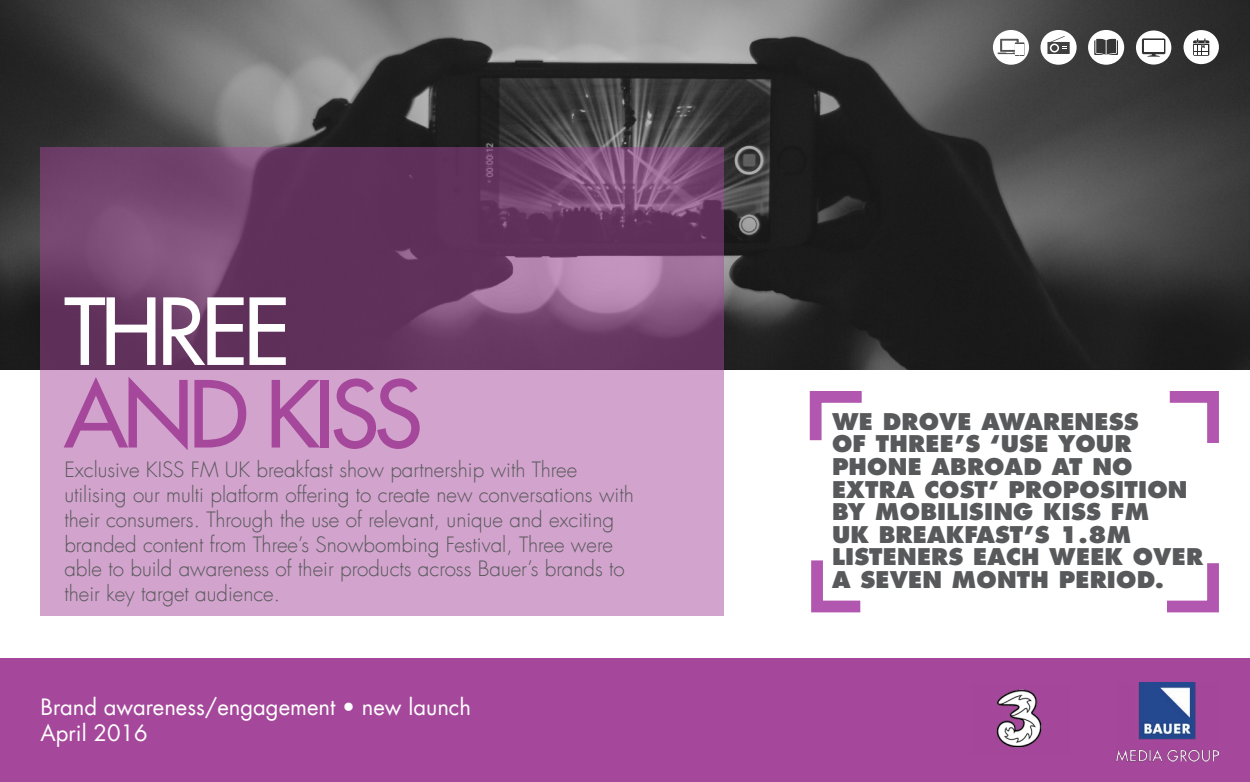
<style>
.page{position:relative;width:1250px;height:782px;background:#fff}
.page>*{position:absolute;margin:0;border:0;box-sizing:border-box;transform-origin:0 0}
.t1{font:500 89.56px "Futura Com";letter-spacing:-.05em;color:#a5489b}
.t2{font:500 89.56px "Futura Com";letter-spacing:-.05em;color:#fff}
.t3{font:800 22.5px/22.5px "Futura Com";letter-spacing:.01em;color:#58595b}
.t4{font:22px/26.4px "Futura Com";color:#fff}
.t5{font:300 20.62px/24.8px "Futura Com";color:#58595b}
</style>
<div class="page">
<img style="left:0;top:0;width:1250px;height:369px">
<svg style="left:1088px;top:30px;width:36px;height:35px"></svg>
<svg style="left:993px;top:30px;width:36px;height:35px"></svg>
<svg style="left:1040px;top:30px;width:37px;height:35px"></svg>
<svg style="left:1136px;top:30px;width:35px;height:35px"></svg>
<svg style="left:1184px;top:30px;width:35px;height:34px"></svg>
<div style="left:0;top:658px;width:1250px;height:123px;background:#a5489b"></div>
<img style="left:1116px;top:682px;width:102px;height:79px">
<svg style="left:41px;top:148px;width:683px;height:467px;background:#a3749e"></svg>
<img style="left:996px;top:689px;width:46px;height:59px">
<svg style="left:809px;top:391px;width:53px;height:49px"></svg>
<svg style="left:1169px;top:391px;width:50px;height:52px"></svg>
<svg style="left:1167px;top:563px;width:52px;height:50px"></svg>
<svg style="left:811px;top:560px;width:50px;height:53px"></svg>
<h1 class="t2" style="left:64px;top:265px;width:227px">THREE</h1>
<h1 class="t1" style="left:64px;top:347px;width:360px">AND KISS</h1>
<p class="t5" style="left:64px;top:457px;width:571px">Exclusive KISS FM UK breakfast show partnership with Three utilising our multi platform offering to create new conversations with their consumers. Through the use of relevant, unique and exciting branded content from Three’s Snowbombing Festival, Three were able to build awareness of their products across Bauer’s brands to their key target audience.</p>
<p class="t4" style="left:41px;top:693px;width:432px">Brand awareness/engagement • new launch<br>April 2016</p>
<p class="t3" style="left:832px;top:410px;width:373px">WE DROVE AWARENESS<br>OF THREE’S ‘USE YOUR<br>PHONE ABROAD AT NO<br>EXTRA COST’ PROPOSITION<br>BY MOBILISING KISS FM<br>UK BREAKFAST’S 1.8M<br>LISTENERS EACH WEEK OVER<br>A SEVEN MONTH PERIOD.</p>
</div>
